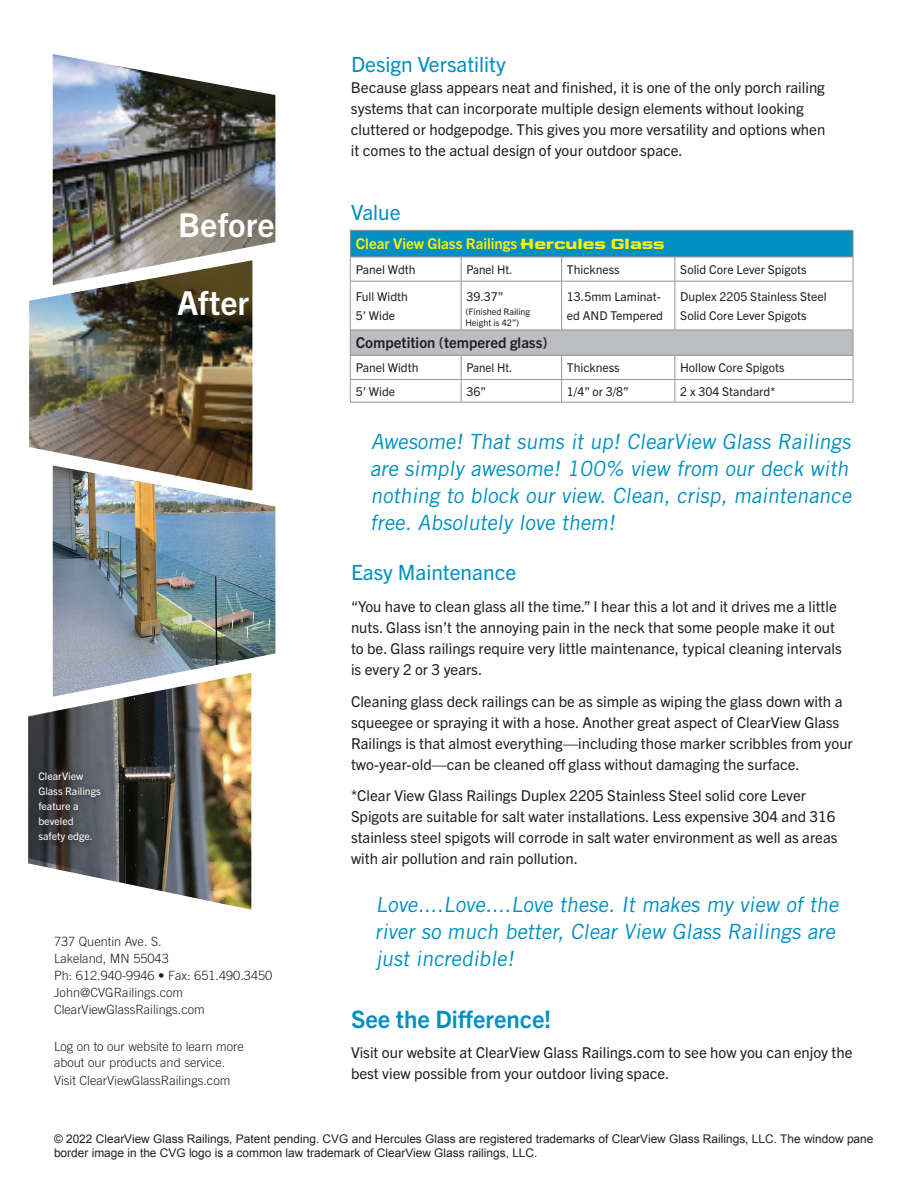
<style>
.page{position:relative;width:918px;height:1188px;background:#fff}
.page>*{position:absolute;margin:0;border:0;box-sizing:border-box;transform-origin:0 0}
.t1{font:700 33px "Trade Gothic Next LT Pro";color:#fff}
.t2{font:700 24px "Trade Gothic Next LT Pro";color:#008fc1}
.t3{font:21px/27px "Trade Gothic LT Std";color:#008fc1}
.t4{font:21px "Trade Gothic Next LT Pro";color:#008fc1}
.t5{font:15px/21px "Trade Gothic Next LT Pro";color:#231f20}
.t6{font:700 14.85px "Trade Gothic Next LT Pro";color:#fff101}
.t7{font:700 14.85px "Trade Gothic Next LT Pro";color:#231f20}
.t8{font:300 12.75px/17.1px "Trade Gothic LT Std";color:#231f20}
.t9{font:12.15px/18.9px "Trade Gothic Next LT Pro";color:#231f20}
.t10{font:12.15px "Trade Gothic Next LT Pro";color:#231f20;scale:.95 1}
.t11{font:11.85px/14.2px "Arial";color:#231f20}
.t12{font:10.5px/15px "Trade Gothic Next LT Pro";color:#fff}
.t13{font:9px/11.2px "Trade Gothic Next LT Pro";color:#231f20}
.s1{font-family:"United Adventure";font-weight:900}
</style>
<div class="page">
<div style="left:350px;top:230px;width:503px;height:27px;background:#008fc1"></div>
<div style="left:350px;top:330px;width:503px;height:25px;background:#bcbdc0"></div>
<hr style="left:350px;top:230px;width:111px;height:1px;background:#939598">
<hr style="left:461px;top:230px;width:101px;height:1px;background:#939598">
<hr style="left:562px;top:230px;width:113px;height:1px;background:#939598">
<hr style="left:675px;top:230px;width:178px;height:1px;background:#939598">
<hr style="left:350px;top:257px;width:111px;height:1px;background:#939598">
<svg style="left:350px;top:231px;width:1px;height:50px"></svg>
<hr style="left:461px;top:257px;width:101px;height:1px;background:#939598">
<svg style="left:461px;top:257px;width:1px;height:24px"></svg>
<hr style="left:562px;top:257px;width:113px;height:1px;background:#939598">
<svg style="left:561px;top:257px;width:1px;height:24px"></svg>
<hr style="left:675px;top:257px;width:178px;height:1px;background:#939598">
<svg style="left:675px;top:257px;width:1px;height:24px"></svg>
<svg style="left:853px;top:231px;width:1px;height:50px"></svg>
<hr style="left:350px;top:281px;width:111px;height:1px;background:#939598">
<hr style="left:350px;top:281px;width:1px;height:49px;background:#939598">
<hr style="left:461px;top:281px;width:101px;height:1px;background:#939598">
<hr style="left:461px;top:281px;width:1px;height:49px;background:#939598">
<hr style="left:562px;top:281px;width:113px;height:1px;background:#939598">
<hr style="left:561px;top:281px;width:1px;height:49px;background:#939598">
<hr style="left:675px;top:281px;width:178px;height:1px;background:#939598">
<hr style="left:675px;top:281px;width:1px;height:49px;background:#939598">
<hr style="left:853px;top:281px;width:1px;height:49px;background:#939598">
<hr style="left:350px;top:330px;width:111px;height:1px;background:#939598">
<hr style="left:461px;top:330px;width:101px;height:1px;background:#939598">
<hr style="left:562px;top:330px;width:113px;height:1px;background:#939598">
<hr style="left:675px;top:330px;width:178px;height:1px;background:#939598">
<hr style="left:350px;top:355px;width:111px;height:1px;background:#939598">
<hr style="left:461px;top:355px;width:101px;height:1px;background:#939598">
<hr style="left:562px;top:355px;width:113px;height:1px;background:#939598">
<hr style="left:675px;top:355px;width:178px;height:1px;background:#939598">
<hr style="left:350px;top:379px;width:111px;height:1px;background:#939598">
<svg style="left:350px;top:331px;width:1px;height:71px"></svg>
<hr style="left:461px;top:379px;width:101px;height:1px;background:#939598">
<svg style="left:461px;top:356px;width:1px;height:46px"></svg>
<hr style="left:562px;top:379px;width:113px;height:1px;background:#939598">
<svg style="left:561px;top:356px;width:1px;height:46px"></svg>
<hr style="left:675px;top:379px;width:178px;height:1px;background:#939598">
<svg style="left:675px;top:356px;width:1px;height:46px"></svg>
<svg style="left:853px;top:330px;width:1px;height:72px"></svg>
<hr style="left:350px;top:402px;width:111px;height:1px;background:#939598">
<hr style="left:461px;top:402px;width:101px;height:1px;background:#939598">
<hr style="left:562px;top:402px;width:113px;height:1px;background:#939598">
<hr style="left:675px;top:402px;width:178px;height:1px;background:#939598">
<img style="left:29px;top:669px;width:223px;height:241px">
<img style="left:53px;top:465px;width:222px;height:232px">
<svg style="left:31px;top:765px;width:77px;height:84px;background:#45454a"></svg>
<img style="left:29px;top:260px;width:223px;height:230px">
<img style="left:53px;top:54px;width:222px;height:231px">
<h1 class="t1" style="left:178px;top:202px;width:98px">Before</h1>
<h1 class="t1" style="left:177px;top:280px;width:74px">After</h1>
<p class="t12" style="left:38px;top:768px;width:64px">ClearView<br>Glass Railings feature a beveled safety edge.</p>
<p class="t8" style="left:54px;top:932px;width:220px">737 Quentin Ave. S.<br>Lakeland, MN 55043<br>Ph: 612.940-9946 • Fax: 651.490.3450<br>John@CVGRailings.com<br>ClearViewGlassRailings.com</p>
<p class="t8" style="left:54px;top:1038px;width:191px">Log on to our website to learn more about our products and service.<br>Visit ClearViewGlassRailings.com</p>
<h3 class="t4" style="left:351px;top:50px;width:156px">Design Versatility</h3>
<p class="t5" style="left:351px;top:76px;width:476px">Because glass appears neat and finished, it is one of the only porch railing systems that can incorporate multiple design elements without looking cluttered or hodgepodge. This gives you more versatility and options when it comes to the actual design of your outdoor space.</p>
<h3 class="t4" style="left:351px;top:198px;width:51px">Value</h3>
<p class="t6" style="left:356px;top:234px;width:310px">Clear View Glass Railings <span class="s1">Hercules Glass</span></p>
<p class="t9" style="left:356px;top:259px;width:61px">Panel Wdth</p>
<p class="t10" style="left:467px;top:261px;width:50px">Panel Ht.</p>
<p class="t9" style="left:567px;top:259px;width:54px">Thickness</p>
<p class="t9" style="left:680px;top:259px;width:128px">Solid Core Lever Spigots</p>
<p class="t9" style="left:356px;top:286px;width:54px">Full Width<br>5’ Wide</p>
<p class="t9" style="left:467px;top:286px;width:39px">39.37”</p>
<p class="t9" style="left:567px;top:286px;width:98px">13.5mm Laminat&shy;ed AND Tempered</p>
<p class="t9" style="left:680px;top:286px;width:148px">Duplex 2205 Stainless Steel<br>Solid Core Lever Spigots</p>
<p class="t7" style="left:356px;top:333px;width:193px">Competition (tempered glass)</p>
<p class="t9" style="left:356px;top:357px;width:64px">Panel Width</p>
<p class="t10" style="left:467px;top:359px;width:50px">Panel Ht.</p>
<p class="t9" style="left:567px;top:357px;width:54px">Thickness</p>
<p class="t9" style="left:680px;top:357px;width:106px">Hollow Core Spigots</p>
<p class="t9" style="left:356px;top:381px;width:41px">5’ Wide</p>
<p class="t9" style="left:467px;top:381px;width:21px">36”</p>
<p class="t9" style="left:567px;top:381px;width:63px">1/4” or 3/8”</p>
<p class="t9" style="left:680px;top:381px;width:97px">2 x 304 Standard*</p>
<p class="t13" style="left:465px;top:305px;width:66px">(Finished Railing<br>Height is 42”)</p>
<h3 class="t3" style="left:370px;top:428px;width:486px">Awesome! That sums it up! ClearView Glass Railings are simply awesome! 100% view from our deck with nothing to block our view. Clean, crisp, maintenance free. Absolutely love them!</h3>
<h3 class="t4" style="left:351px;top:558px;width:167px">Easy Maintenance</h3>
<p class="t5" style="left:351px;top:595px;width:492px">“You have to clean glass all the time.” I hear this a lot and it drives me a little nuts. Glass isn’t the annoying pain in the neck that some people make it out to be. Glass railings require very little maintenance, typical cleaning intervals is every 2 or 3 years.</p>
<p class="t5" style="left:351px;top:690px;width:503px">Cleaning glass deck railings can be as simple as wiping the glass down with a squeegee or spraying it with a hose. Another great aspect of ClearView Glass Railings is that almost everything—including those marker scribbles from your two-year-old—can be cleaned off glass without damaging the surface.</p>
<p class="t5" style="left:351px;top:784px;width:488px">*Clear View Glass Railings Duplex 2205 Stainless Steel solid core Lever Spigots are suitable for salt water installations. Less expensive 304 and 316 stainless steel spigots will corrode in salt water environment as well as areas with air pollution and rain pollution.</p>
<h3 class="t3" style="left:375px;top:891px;width:469px">Love....Love....Love these. It makes my view of the river so much better, Clear View Glass Railings are just incredible!</h3>
<h2 class="t2" style="left:351px;top:1003px;width:202px">See the Difference!</h2>
<p class="t5" style="left:351px;top:1041px;width:503px">Visit our website at ClearView Glass Railings.com to see how you can enjoy the best view possible from your outdoor living space.</p>
<p class="t11" style="left:54px;top:1132px;width:821px">© 2022 ClearView Glass Railings, Patent pending. CVG and Hercules Glass are registered trademarks of ClearView Glass Railings, LLC. The window pane border image in the CVG logo is a common law trademark of ClearView Glass railings, LLC.</p>
</div>
